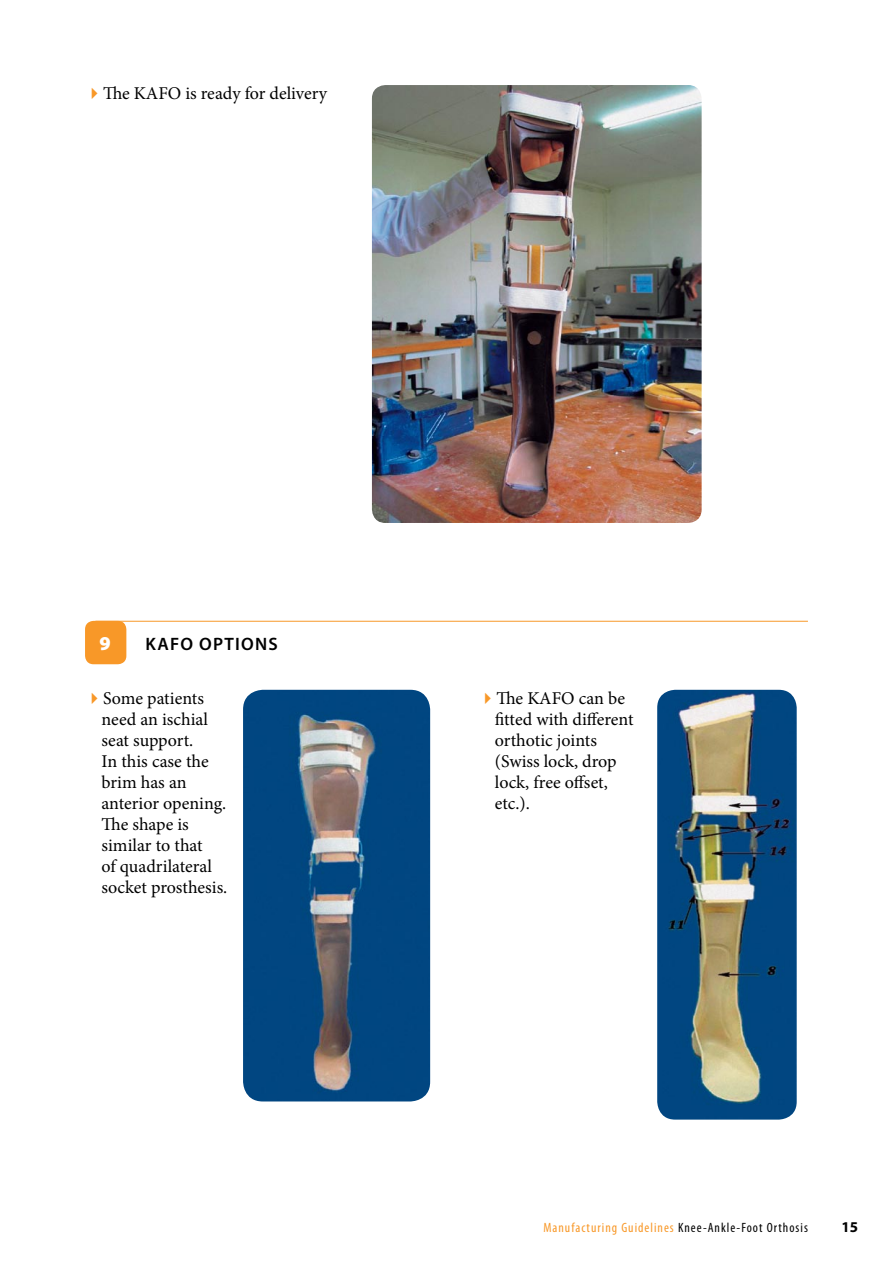
<style>
.page{position:relative;width:893px;height:1263px;background:#fff}
.page>*{position:absolute;margin:0;border:0;box-sizing:border-box;transform-origin:0 0}
.t1{font:900 19.65px "Myriad Pro";color:#fff}
.t2{font:18px/21px "Minion Pro";color:#000}
.t3{font:600 18px "Myriad Pro";letter-spacing:.07em;color:#000}
.t4{font:700 15px "Myriad Pro";color:#000}
.t5{font:condensed 13.5px "Myriad Pro";letter-spacing:.075em;color:#f89828}
.s1{color:#f89828}
.s2{color:#000}
</style>
<div class="page">
<img style="left:372px;top:85px;width:330px;height:438px;border-radius:14px">
<div style="left:85px;top:621px;width:41px;height:43px;background:#f89828;border-radius:9px"></div>
<hr style="left:95px;top:621px;width:713px;height:1px;background:#f89828">
<img style="left:243px;top:690px;width:187px;height:411px;border-radius:20px">
<img style="left:657px;top:690px;width:140px;height:429px;border-radius:18px">
<p class="t2" style="left:85px;top:83px;width:244px"><span class="s1">✔</span>The KAFO is ready for delivery</p>
<p class="t1" style="left:99px;top:630px;width:13px">9</p>
<p class="t3" style="left:145px;top:632px;width:79px">KAFO OPTIO</p>
<p class="t3" style="left:255px;top:632px;width:24px">NS</p>
<p class="t2" style="left:102px;top:688px;width:127px;text-indent:-17px"><span class="s1">✔</span>Some patients need an ischial seat support.<br>In this case the brim has an anterior opening.<br>The shape is similar to that<br>of quadrilateral socket prosthesis.</p>
<p class="t2" style="left:495px;top:688px;width:140px;text-indent:-16px"><span class="s1">✔</span>The KAFO can be fitted with different orthotic joints (Swiss lock, drop lock, free offset, etc.).</p>
<p class="t5" style="left:543px;top:1219px;width:266px">Manufacturing Guidelines <span class="s2">Knee-Ankle-Foot Orthosis</span></p>
<p class="t4" style="left:842px;top:1217px;width:9px">15</p>
</div>
